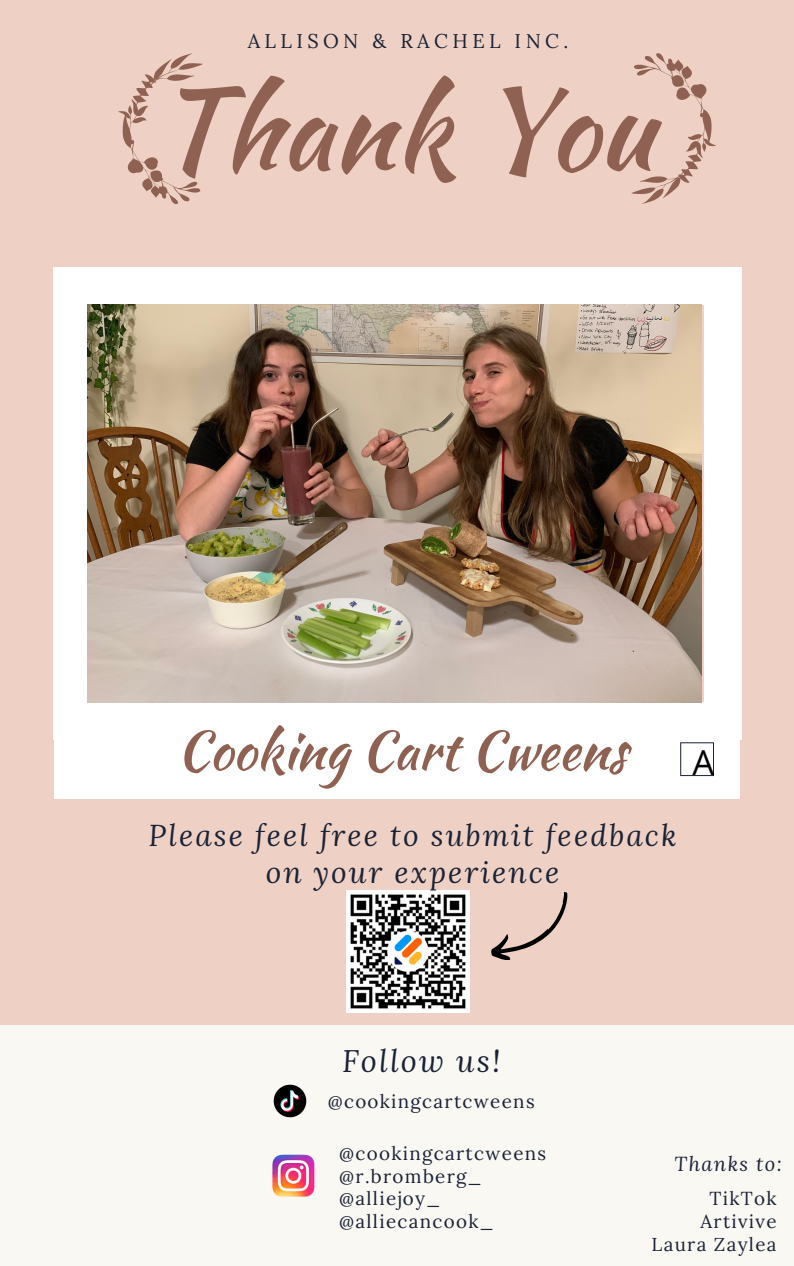
<style>
.page{position:relative;width:794px;height:1266px;background:#fff}
.page>*{position:absolute;margin:0;border:0;box-sizing:border-box;transform-origin:0 0}
.t1{font:112.57px "Kaushan Script";color:#8f6152}
.t2{font:53.1px "Kaushan Script";color:#8f6152}
.t3{font:34.35px "Open Sans";color:#000}
.t4{font:italic 30.83px "Lora";letter-spacing:.07em;color:#1a2236}
.t5{font:italic 29.85px "Lora";letter-spacing:.07em;color:#1a2236}
.t6{font:italic 20.02px "Lora";letter-spacing:.07em;color:#1a2236}
.t7{font:19.88px "Lora";letter-spacing:.22em;color:#1a2236}
.t8{font:18.75px "Lora";letter-spacing:.07em;color:#1a2236}
</style>
<div class="page">
<div style="left:0;top:0;width:793px;height:1266px;background:#eed1c4"></div>
<div style="left:0;top:1026px;width:793px;height:240px;background:#faf8f3"></div>
<svg style="left:118px;top:53px;width:85px;height:151px"></svg>
<svg style="left:631px;top:53px;width:84px;height:151px"></svg>
<div style="left:55px;top:267px;width:684px;height:38px;background:#fff"></div>
<div style="left:55px;top:702px;width:684px;height:96px;background:#fff"></div>
<svg style="left:491px;top:892px;width:77px;height:68px"></svg>
<svg style="left:680px;top:742px;width:33px;height:34px"></svg>
<div style="left:53px;top:267px;width:38px;height:472px;background:#fff"></div>
<div style="left:703px;top:267px;width:38px;height:472px;background:#fff"></div>
<img style="left:87px;top:305px;width:614px;height:397px">
<img style="left:272px;top:1154px;width:43px;height:43px">
<img style="left:273px;top:1084px;width:34px;height:34px">
<img style="left:347px;top:890px;width:122px;height:122px">
<p class="t7" style="left:247px;top:28px;width:322px">ALLISON &amp; RACHEL INC.</p>
<p class="t1" style="left:155px;top:47px;width:499px">Thank You</p>
<p class="t2" style="left:177px;top:711px;width:451px">Cooking Cart Cweens</p>
<p class="t5" style="left:148px;top:815px;width:529px">Please feel free to submit feedback</p>
<p class="t5" style="left:265px;top:852px;width:295px">on your experience</p>
<p class="t3" style="left:692px;top:738px;width:23px">A</p>
<p class="t4" style="left:342px;top:1040px;width:160px">Follow us!</p>
<p class="t8" style="left:327px;top:1089px;width:208px">@cookingcartcweens</p>
<p class="t8" style="left:339px;top:1141px;width:208px">@cookingcartcweens</p>
<p class="t8" style="left:339px;top:1164px;width:144px">@r.bromberg_</p>
<p class="t8" style="left:339px;top:1186px;width:102px">@alliejoy_</p>
<p class="t8" style="left:339px;top:1209px;width:156px">@alliecancook_</p>
<p class="t6" style="left:674px;top:1150px;width:109px">Thanks to:</p>
<p class="t8" style="left:709px;top:1186px;width:68px">TikTok</p>
<p class="t8" style="left:700px;top:1209px;width:77px">Artivive</p>
<p class="t8" style="left:651px;top:1232px;width:126px">Laura Zaylea</p>
</div>
